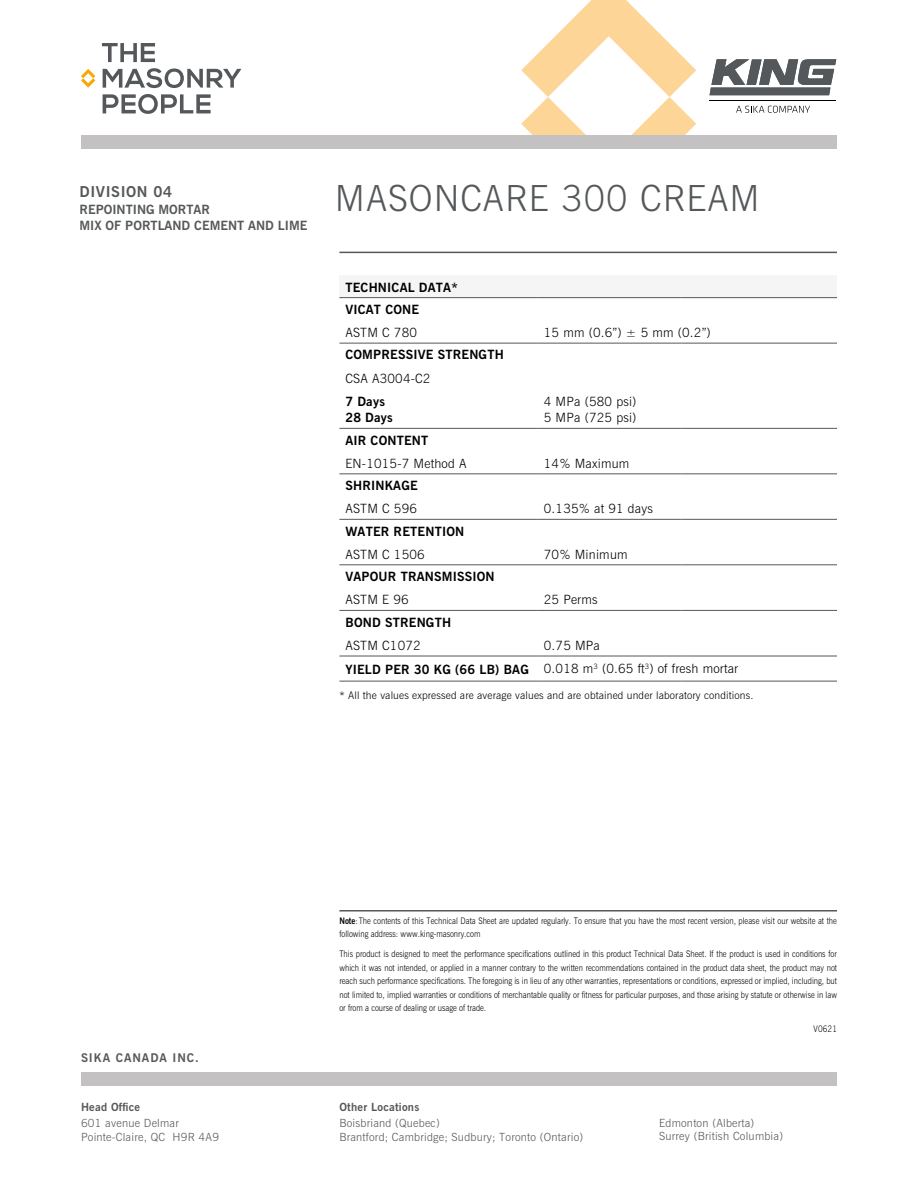
<style>
.page{position:relative;width:918px;height:1188px;background:#fff}
.page>*{position:absolute;margin:0;border:0;box-sizing:border-box;transform-origin:0 0}
.t1{font:300 36px "News Gothic BT";letter-spacing:.03em;color:#55585a}
.t2{font:700 15px "News Gothic BT";letter-spacing:.04em;color:#55585a}
.t3{font:300 12.75px/16.5px "News Gothic BT";letter-spacing:.015em;color:#000}
.t4{font:700 12.75px/22.2px "News Gothic BT";letter-spacing:.015em;color:#000}
.t5{font:700 12.75px "News Gothic BT";color:#55585a}
.t6{font:700 12px "News Gothic BT";letter-spacing:.08em;color:#55585a}
.t7{font:300 11.25px/13.5px "News Gothic BT";letter-spacing:.02em;color:#55585a}
.t8{font:700 11.25px "News Gothic BT";letter-spacing:.02em;color:#55585a}
.t9{font:300 10.5px "News Gothic BT";letter-spacing:.015em;color:#000}
.t10{font:300 9px/13.5px "News Gothic BT";color:#000;scale:.87 1}
.s1{font-weight:700}
</style>
<div class="page">
<hr style="left:339px;top:252px;width:498px;height:1px;background:#55585a">
<svg style="left:521px;top:0;width:175px;height:135px"></svg>
<div style="left:81px;top:135px;width:756px;height:14px;background:#c3c1c2"></div>
<svg style="left:103px;top:68px;width:138px;height:20px"></svg>
<svg style="left:103px;top:94px;width:108px;height:20px"></svg>
<svg style="left:102px;top:43px;width:53px;height:19px"></svg>
<svg style="left:81px;top:69px;width:14px;height:19px"></svg>
<svg style="left:736px;top:106px;width:74px;height:7px"></svg>
<svg style="left:710px;top:59px;width:126px;height:36px"></svg>
<hr style="left:710px;top:101px;width:126px;height:1px;background:#000">
<div style="left:81px;top:1072px;width:756px;height:14px;background:#c3c1c2"></div>
<hr style="left:339px;top:910px;width:498px;height:2px;background:#55585a">
<div style="left:339px;top:275px;width:498px;height:23px;background:#f5f5f5"></div>
<hr style="left:339px;top:428px;width:199px;height:1px;background:#55585a">
<hr style="left:339px;top:474px;width:199px;height:1px;background:#55585a">
<hr style="left:538px;top:428px;width:143px;height:1px;background:#55585a">
<hr style="left:538px;top:474px;width:143px;height:1px;background:#55585a">
<hr style="left:681px;top:428px;width:156px;height:1px;background:#55585a">
<hr style="left:339px;top:297px;width:199px;height:1px;background:#55585a">
<hr style="left:339px;top:519px;width:199px;height:1px;background:#55585a">
<hr style="left:538px;top:297px;width:143px;height:1px;background:#55585a">
<hr style="left:681px;top:297px;width:156px;height:1px;background:#55585a">
<hr style="left:681px;top:474px;width:156px;height:1px;background:#55585a">
<hr style="left:538px;top:519px;width:143px;height:1px;background:#55585a">
<hr style="left:681px;top:519px;width:156px;height:1px;background:#55585a">
<hr style="left:339px;top:343px;width:199px;height:1px;background:#55585a">
<hr style="left:538px;top:343px;width:143px;height:1px;background:#55585a">
<hr style="left:681px;top:343px;width:156px;height:1px;background:#55585a">
<hr style="left:339px;top:565px;width:199px;height:1px;background:#55585a">
<hr style="left:339px;top:610px;width:199px;height:1px;background:#55585a">
<hr style="left:339px;top:656px;width:199px;height:1px;background:#55585a">
<hr style="left:538px;top:565px;width:143px;height:1px;background:#55585a">
<hr style="left:538px;top:610px;width:143px;height:1px;background:#55585a">
<hr style="left:538px;top:656px;width:143px;height:1px;background:#55585a">
<hr style="left:681px;top:565px;width:156px;height:1px;background:#55585a">
<hr style="left:681px;top:610px;width:156px;height:1px;background:#55585a">
<hr style="left:681px;top:656px;width:156px;height:1px;background:#55585a">
<hr style="left:339px;top:681px;width:199px;height:1px;background:#55585a">
<hr style="left:538px;top:681px;width:143px;height:1px;background:#55585a">
<hr style="left:681px;top:681px;width:156px;height:1px;background:#55585a">
<h2 class="t2" style="left:80px;top:183px;width:94px">DIVISION 04</h2>
<h3 class="t5" style="left:80px;top:202px;width:132px">REPOINTING MORTAR</h3>
<h3 class="t5" style="left:80px;top:218px;width:230px">MIX OF PORTLAND CEMENT AND LIME</h3>
<h1 class="t1" style="left:335px;top:177px;width:426px">MASONCARE 300 CREAM</h1>
<h3 class="t4" style="left:345px;top:276px;width:114px">TECHNICAL DATA*<br>VICAT CONE</h3>
<h3 class="t3" style="left:345px;top:324px;width:73px">ASTM C 780</h3>
<h3 class="t3" style="left:544px;top:324px;width:168px">15 mm (0.6”) ± 5 mm (0.2”)</h3>
<h3 class="t4" style="left:345px;top:344px;width:160px">COMPRESSIVE STRENGTH</h3>
<h3 class="t3" style="left:345px;top:370px;width:87px">CSA A3004-C2</h3>
<h3 class="t4" style="left:345px;top:393px;width:49px;line-height:16.5px">7 Days<br>28 Days</h3>
<h3 class="t3" style="left:544px;top:393px;width:94px">4 MPa (580 psi)<br>5 MPa (725 psi)</h3>
<h3 class="t4" style="left:345px;top:429px;width:84px">AIR CONTENT</h3>
<h3 class="t3" style="left:345px;top:455px;width:123px">EN-1015-7 Method A</h3>
<h3 class="t3" style="left:544px;top:455px;width:87px">14% Maximum</h3>
<h3 class="t4" style="left:345px;top:474px;width:74px">SHRINKAGE</h3>
<h3 class="t3" style="left:345px;top:500px;width:73px">ASTM C 596</h3>
<h3 class="t3" style="left:544px;top:500px;width:111px">0.135% at 91 days</h3>
<h3 class="t4" style="left:345px;top:520px;width:120px">WATER RETENTION</h3>
<h3 class="t3" style="left:345px;top:546px;width:81px">ASTM C 1506</h3>
<h3 class="t3" style="left:544px;top:546px;width:85px">70% Minimum</h3>
<h3 class="t4" style="left:345px;top:565px;width:151px">VAPOUR TRANSMISSION</h3>
<h3 class="t3" style="left:345px;top:591px;width:65px">ASTM E 96</h3>
<h3 class="t3" style="left:544px;top:592px;width:55px">25 Perms</h3>
<h3 class="t4" style="left:345px;top:611px;width:107px">BOND STRENGTH</h3>
<h3 class="t3" style="left:345px;top:637px;width:77px">ASTM C1072</h3>
<h3 class="t3" style="left:345px;top:634px;width:394px;line-height:23.4px;text-indent:198px">0.75 MPa<br><span class="s1">YIELD PER 30 KG (66 LB) BAG</span> 0.018 m<sup>3</sup> (0.65 ft<sup>3</sup>) of fresh mortar</h3>
<p class="t9" style="left:339px;top:689px;width:416px">* All the values expressed are average values and are obtained under laboratory conditions.</p>
<h3 class="t6" style="left:81px;top:1051px;width:119px">SIKA CANADA INC.</h3>
<p class="t8" style="left:81px;top:1100px;width:61px">Head Office</p>
<p class="t7" style="left:81px;top:1116px;width:140px">601 avenue Delmar<br>Pointe-Claire, QC H9R 4A9</p>
<p class="t10" style="left:339px;top:914px;width:573px"><span class="s1">Note</span>:The contents of this Technical Data Sheet are updated regularly. To ensure that you have the most recent version, please visit our website at the following address: www.king-masonry.com</p>
<p class="t10" style="left:339px;top:947px;width:574px;text-align:justify">This product is designed to meet the performance specifications outlined in this product Technical Data Sheet. If the product is used in conditions for which it was not intended, or applied in a manner contrary to the written recommendations contained in the product data sheet, the product may not reach such performance specifications. The foregoing is in lieu of any other warranties, representations or conditions, expressed or implied, including, but not limited to, implied warranties or conditions of merchantable quality or fitness for particular purposes, and those arising by statute or otherwise in law or from a course of dealing or usage of trade.</p>
<p class="t10" style="left:814px;top:1022px;width:28px">V0621</p>
<p class="t8" style="left:339px;top:1100px;width:81px">Other Locations</p>
<p class="t7" style="left:339px;top:1116px;width:245px">Boisbriand (Quebec)<br>Brantford; Cambridge; Sudbury; Toronto (Ontario)</p>
<p class="t7" style="left:659px;top:1116px;width:126px">Edmonton (Alberta)<br>Surrey (British Columbia)</p>
</div>
